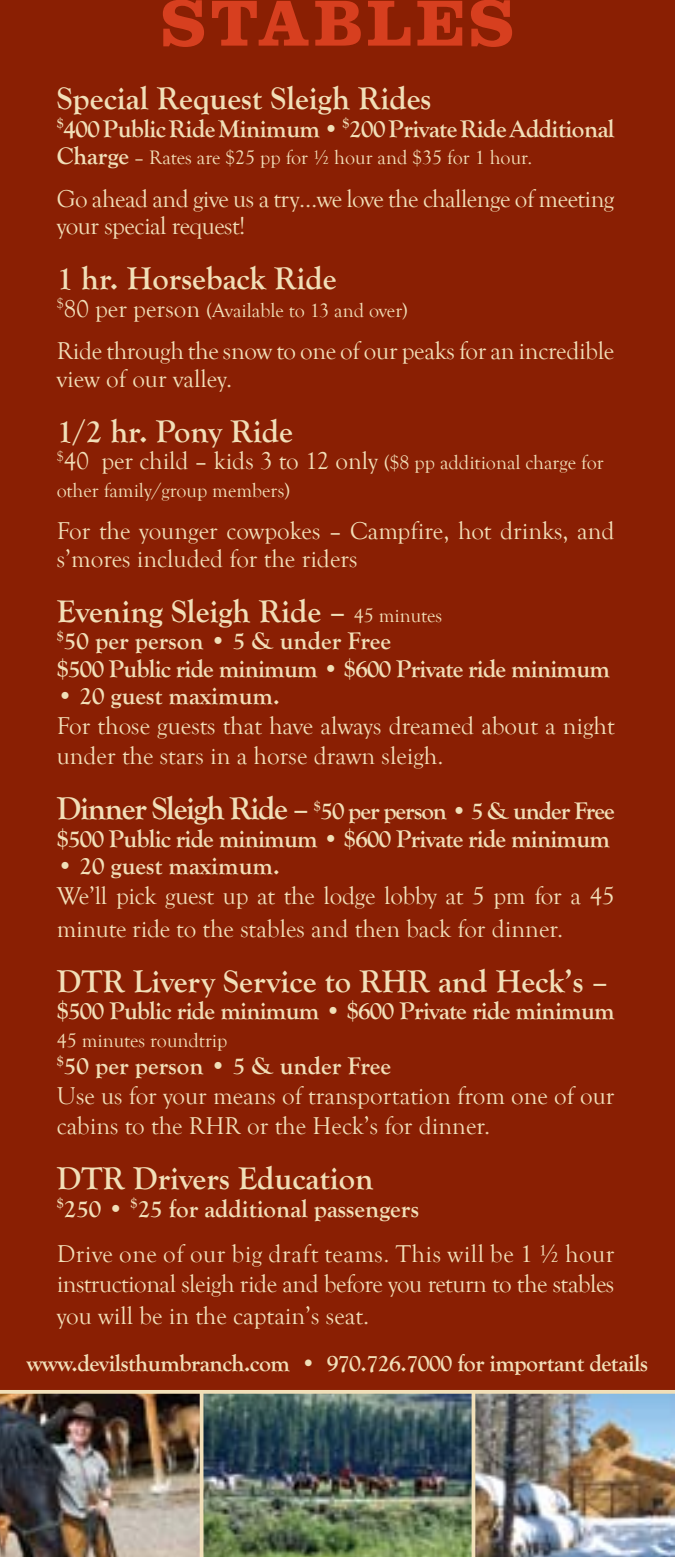
<style>
.page{position:relative;width:675px;height:1557px;background:#fff}
.page>*{position:absolute;margin:0;border:0;box-sizing:border-box;transform-origin:0 0}
.t1{font:700 67.5px "Clarendon LT";letter-spacing:.06em;color:#d73f1f}
.t2{font:700 32.5px "Goudy Old Style T";color:#f1dfb8}
.t3{font:700 32.5px "Goudy Old Style T";letter-spacing:-.04em;color:#f1dfb8}
.t4{font:25px/30px "Goudy Old Style T";color:#f1dfb8}
.t5{font:700 25px/27.5px "Goudy Old Style T";letter-spacing:-.03em;color:#f1dfb8}
.t6{font:25px/27.5px "Goudy Old Style T";letter-spacing:-.02em;color:#f1dfb8}
.t7{font:25px/45px "Goudy Old Style T";letter-spacing:.02em;color:#f1dfb8}
.t8{font:700 25px "Goudy Old Style T";color:#f1dfb8}
.t9{font:700 23.75px "Goudy Old Style T";letter-spacing:-.02em;color:#f1dfb8}
.t10{font:20px "Goudy Old Style T";color:#f1dfb8}
.s1{font-weight:700;font-size:25px}
.s2{font-size:25px}
.s3{font-size:20px}
.s4{font-weight:400;font-size:20px}
.s5{font-weight:700}
</style>
<div class="page">
<div style="left:0;top:0;width:675px;height:1390px;background:#8a1f03"></div>
<img style="left:203px;top:1394px;width:269px;height:163px">
<img style="left:0;top:1394px;width:200px;height:163px">
<img style="left:475px;top:1394px;width:200px;height:163px">
<svg style="left:0;top:1390px;width:675px;height:4px;background:#e7d7b2"></svg>
<hr style="left:200px;top:1392px;width:3px;height:165px;background:#f1dfb8">
<hr style="left:472px;top:1392px;width:3px;height:165px;background:#f1dfb8">
<svg style="left:0;top:1551px;width:2px;height:6px"></svg>
<svg style="left:673px;top:1551px;width:2px;height:6px"></svg>
<h1 class="t1" style="left:161px;top:-18px;width:355px">STABLES</h1>
<h2 class="t2" style="left:57px;top:80px;width:376px">Special Request Sleigh Rides</h2>
<p class="t5" style="left:57px;top:115px;width:559px"><sup>$</sup>400 Public Ride Minimum • <sup>$</sup>200 Private Ride Additional</p>
<p class="t10" style="left:57px;top:147px;width:477px"><span class="s1">Charge</span> – Rates are $25 pp for ½ hour and $35 for 1 hour.</p>
<p class="t6" style="left:57px;top:185px;width:559px">Go ahead and give us a try…we love the challenge of meeting your special request!</p>
<h2 class="t2" style="left:57px;top:260px;width:282px">1 hr. Horseback Ride</h2>
<p class="t10" style="left:57px;top:299px;width:353px"><sup>$</sup><span class="s2">80 per person</span> (Available to 13 and over)</p>
<p class="t4" style="left:57px;top:338px;width:559px;line-height:27.5px">Ride through the snow to one of our peaks for an incredible view of our valley.</p>
<h2 class="t2" style="left:57px;top:413px;width:238px">1/2 hr. Pony Ride</h2>
<p class="t4" style="left:57px;top:446px;width:548px"><sup>$</sup>40 per child – kids 3 to 12 only <span class="s3">($8 pp additional charge for</span></p>
<p class="t10" style="left:57px;top:479px;width:235px">other family/group members)</p>
<p class="t4" style="left:57px;top:518px;width:559px;line-height:27.5px">For the younger cowpokes – Campfire, hot drinks, and s’mores included for the riders</p>
<h2 class="t2" style="left:57px;top:593px;width:387px">Evening Sleigh Ride – <span class="s4">45 minutes</span></h2>
<p class="t5" style="left:57px;top:627px;width:555px"><sup>$</sup>50 per person • 5 &amp; under Free<br>$500 Public ride minimum • $600 Private ride minimum</p>
<p class="t8" style="left:57px;top:682px;width:224px">• 20 guest maximum.</p>
<p class="t4" style="left:57px;top:711px;width:559px">For those guests that have always dreamed about a night under the stars in a horse drawn sleigh.</p>
<h2 class="t3" style="left:57px;top:790px;width:254px">Dinner Sleigh Ride –</h2>
<p class="t5" style="left:57px;top:797px;width:559px;text-align:right"><sup>$</sup>50 per person • 5 &amp; under Free<br>$500 Public ride minimum • $600 Private ride minimum</p>
<p class="t8" style="left:57px;top:852px;width:225px">• 20 guest maximum.</p>
<p class="t4" style="left:57px;top:880px;width:559px;line-height:32.5px">We’ll pick guest up at the lodge lobby at 5 pm for a 45 minute ride to the stables and then back for dinner.</p>
<h2 class="t2" style="left:57px;top:963px;width:553px">DTR Livery Service to RHR and Heck’s –</h2>
<p class="t5" style="left:57px;top:997px;width:559px">$500 Public ride minimum • $600 Private ride minimum</p>
<p class="t10" style="left:57px;top:1029px;width:172px">45 minutes roundtrip</p>
<p class="t4" style="left:57px;top:1051px;width:559px"><sup>$</sup><span class="s5">50 per person • 5 &amp; under Free<br></span>Use us for your means of transportation from one of our cabins to the RHR or the Heck’s for dinner.</p>
<h2 class="t2" style="left:57px;top:1160px;width:318px">DTR Drivers Education</h2>
<p class="t7" style="left:57px;top:1186px;width:559px"><sup>$</sup><span class="s5">250 •</span> <sup>$</sup><span class="s5">25 for additional passengers<br></span>Drive one of our big draft teams. This will be 1 ½ hour</p>
<p class="t6" style="left:57px;top:1268px;width:559px;line-height:32.5px">instructional sleigh ride and before you return to the stables you will be in the captain’s seat.</p>
<p class="t9" style="left:27px;top:1350px;width:623px">www.devilsthumbranch.com • 970.726.7000 for important details</p>
</div>
